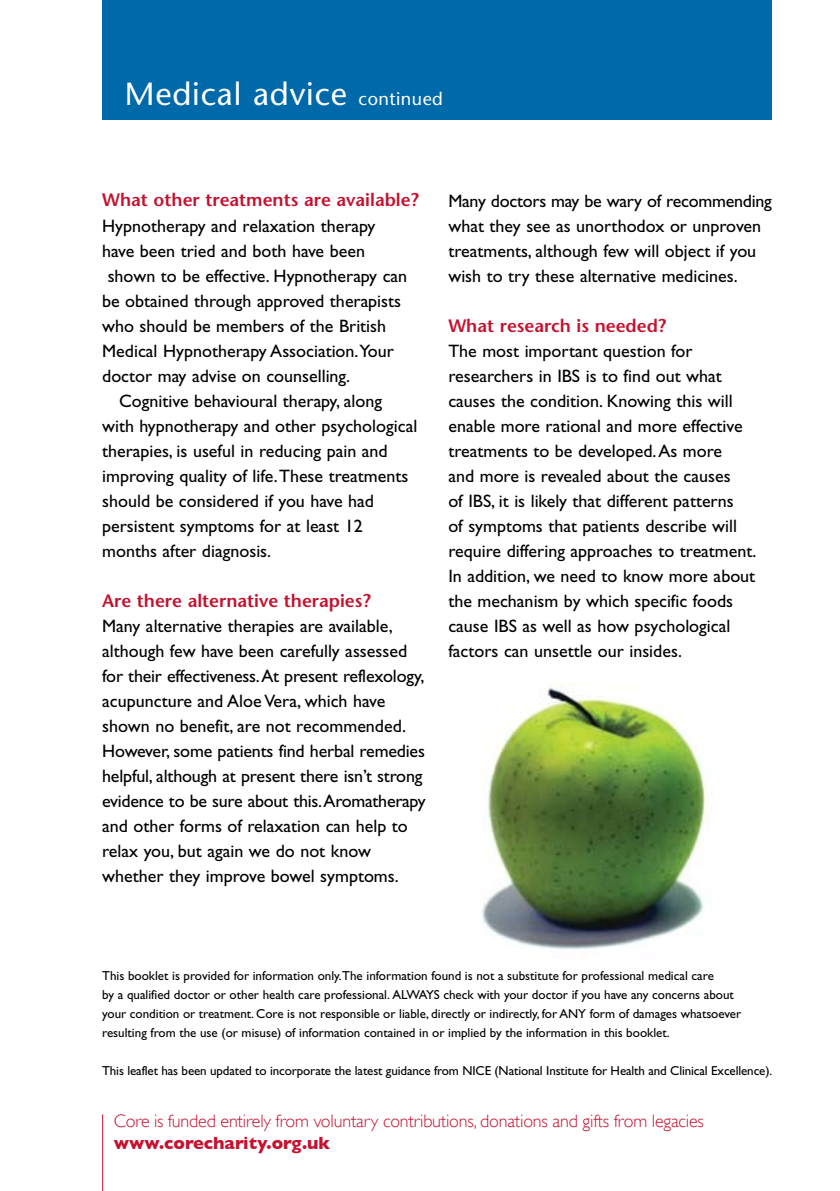
<style>
.page{position:relative;width:840px;height:1191px;background:#fff}
.page>*{position:absolute;margin:0;border:0;box-sizing:border-box;transform-origin:0 0}
.t1{font:500 32px "Stone Sans Std";letter-spacing:.025em;color:#fff}
.t2{font:18px/25px "Gill Sans Std";color:#000}
.t3{font:600 18px "Stone Sans Std";color:#c41230}
.t4{font:300 18px "Gill Sans";letter-spacing:-.01em;color:#c41230}
.t5{font:700 18px "Gill Sans";color:#c41230}
.t6{font:13px/19px "Gill Sans Std";color:#000}
.s1{font-size:18px}
</style>
<div class="page">
<div style="left:102px;top:0;width:669px;height:119px;background:#0069aa"></div>
<img style="left:481px;top:683px;width:230px;height:267px">
<hr style="left:102px;top:1114px;width:1px;height:77px;background:#c41230">
<h1 class="t1" style="left:125px;top:75px;width:319px">Medical advice <span class="s1">continued</span></h1>
<p class="t3" style="left:102px;top:189px;width:318px">What other treatments are available?</p>
<p class="t2" style="left:102px;top:213px;width:274px">Hypnotherapy and relaxation therapy</p>
<p class="t2" style="left:102px;top:238px;width:264px">have been tried and both have been</p>
<p class="t2" style="left:108px;top:263px;width:301px">shown to be effective. Hypnotherapy can</p>
<p class="t2" style="left:102px;top:288px;width:300px">be obtained through approved therapists</p>
<p class="t2" style="left:102px;top:313px;width:285px">who should be members of the British</p>
<p class="t2" style="left:102px;top:338px;width:293px">Medical Hypnotherapy Association.Your</p>
<p class="t2" style="left:102px;top:363px;width:249px">doctor may advise on counselling.</p>
<p class="t2" style="left:119px;top:388px;width:264px">Cognitive behavioural therapy, along</p>
<p class="t2" style="left:102px;top:413px;width:316px">with hypnotherapy and other psychological</p>
<p class="t2" style="left:102px;top:438px;width:287px">therapies, is useful in reducing pain and</p>
<p class="t2" style="left:102px;top:463px;width:307px">improving quality of life. These treatments</p>
<p class="t2" style="left:102px;top:488px;width:273px">should be considered if you have had</p>
<p class="t2" style="left:102px;top:513px;width:262px">persistent symptoms for at least 12</p>
<p class="t2" style="left:102px;top:538px;width:170px">months after diagnosis.</p>
<p class="t3" style="left:102px;top:589px;width:270px">Are there alternative therapies?</p>
<p class="t2" style="left:102px;top:613px;width:325px">Many alternative therapies are available, although few have been carefully assessed for their effectiveness. At present reflexology, acupuncture and Aloe Vera, which have shown no benefit, are not recommended.<br>However, some patients find herbal remedies helpful, although at present there isn’t strong evidence to be sure about this. Aromatherapy and other forms of relaxation can help to relax you, but again we do not know whether they improve bowel symptoms.</p>
<p class="t2" style="left:448px;top:188px;width:325px">Many doctors may be wary of recommending what they see as unorthodox or unproven treatments, although few will object if you wish to try these alternative medicines.</p>
<p class="t3" style="left:448px;top:314px;width:219px">What research is needed?</p>
<p class="t2" style="left:448px;top:338px;width:309px">The most important question for researchers in IBS is to find out what causes the condition. Knowing this will enable more rational and more effective treatments to be developed. As more<br>and more is revealed about the causes<br>of IBS, it is likely that different patterns<br>of symptoms that patients describe will require differing approaches to treatment.<br>In addition, we need to know more about the mechanism by which specific foods cause IBS as well as how psychological factors can unsettle our insides.</p>
<p class="t6" style="left:102px;top:966px;width:640px">This booklet is provided for information only.The information found is not a substitute for professional medical care<br>by a qualified doctor or other health care professional. ALWAYS check with your doctor if you have any concerns about your condition or treatment. Core is not responsible or liable, directly or indirectly, for ANY form of damages whatsoever resulting from the use (or misuse) of information contained in or implied by the information in this booklet.</p>
<p class="t6" style="left:102px;top:1061px;width:671px">This leaflet has been updated to incorporate the latest guidance from NICE (National Institute for Health and Clinical Excellence).</p>
<p class="t4" style="left:114px;top:1110px;width:591px">Core is funded entirely from voluntary contributions, donations and gifts from legacies</p>
<p class="t5" style="left:114px;top:1132px;width:218px">www.corecharity.org.uk</p>
</div>
